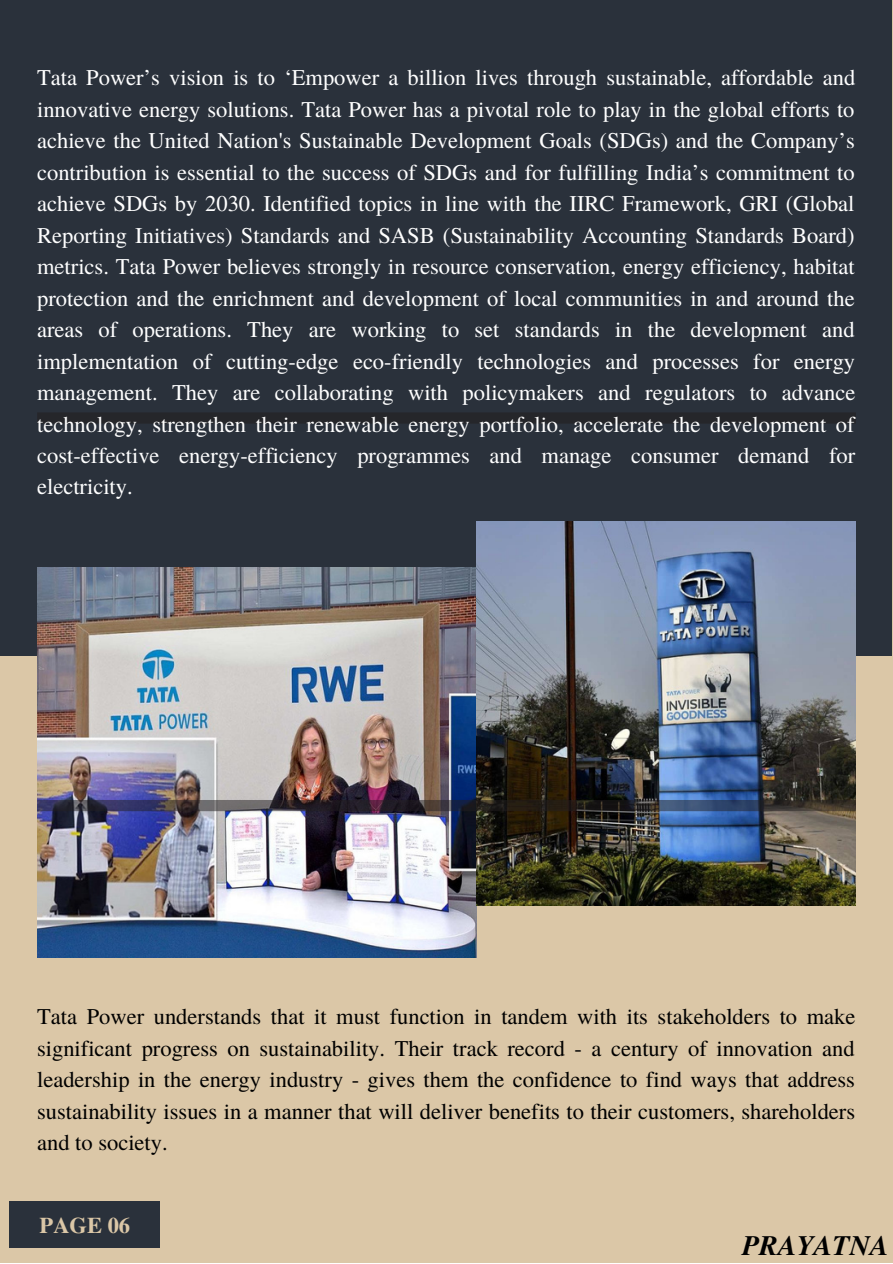
<style>
.page{position:relative;width:893px;height:1264px;background:#fff}
.page>*{position:absolute;margin:0;border:0;box-sizing:border-box;transform-origin:0 0}
.t1{font:italic 700 28.05px "Te X Gyre Termes";color:#000}
.t2{font:22.5px/31.5px "Te X Gyre Termes";color:#fff;text-align:justify}
.t3{font:22.5px/31.5px "Te X Gyre Termes";color:#000;text-align:justify}
.t4{font:700 22.5px "Te X Gyre Termes";color:#dbc7a7}
</style>
<div class="page">
<div style="left:0;top:0;width:892px;height:1262px;background:#dbc7a7"></div>
<div style="left:0;top:0;width:891px;height:656px;background:#2a313b"></div>
<img style="left:37px;top:567px;width:440px;height:390px">
<div style="left:9px;top:1201px;width:151px;height:46px;background:#2a313b"></div>
<img style="left:476px;top:521px;width:379px;height:384px">
<div style="left:37px;top:412px;width:818px;height:11px;background:#25262a"></div>
<svg style="left:37px;top:800px;width:818px;height:11px;background:#35333d"></svg>
<p class="t2" style="left:37px;top:61px;width:819px">Tata Power’s vision is to ‘Empower a billion lives through sustainable, affordable and innovative energy solutions. Tata Power has a pivotal role to play in the global efforts to achieve the United Nation's Sustainable Development Goals (SDGs) and the Company’s contribution is essential to the success of SDGs and for fulfilling India’s commitment to achieve SDGs by 2030. Identified topics in line with the IIRC Framework, GRI (Global Reporting Initiatives) Standards and SASB (Sustainability Accounting Standards Board) metrics. Tata Power believes strongly in resource conservation, energy efficiency, habitat protection and the enrichment and development of local communities in and around the areas of operations. They are working to set standards in the development and implementation of cutting-edge eco-friendly technologies and processes for energy management. They are collaborating with policymakers and regulators to advance technology, strengthen their renewable energy portfolio, accelerate the development of cost-effective energy-efficiency programmes and manage consumer demand for electricity.</p>
<p class="t3" style="left:37px;top:999px;width:819px">Tata Power understands that it must function in tandem with its stakeholders to make significant progress on sustainability. Their track record - a century of innovation and leadership in the energy industry - gives them the confidence to find ways that address sustainability issues in a manner that will deliver benefits to their customers, shareholders and to society.</p>
<p class="t4" style="left:40px;top:1207px;width:92px">PAGE 06</p>
<p class="t1" style="left:742px;top:1224px;width:148px">PRAYATNA</p>
</div>
